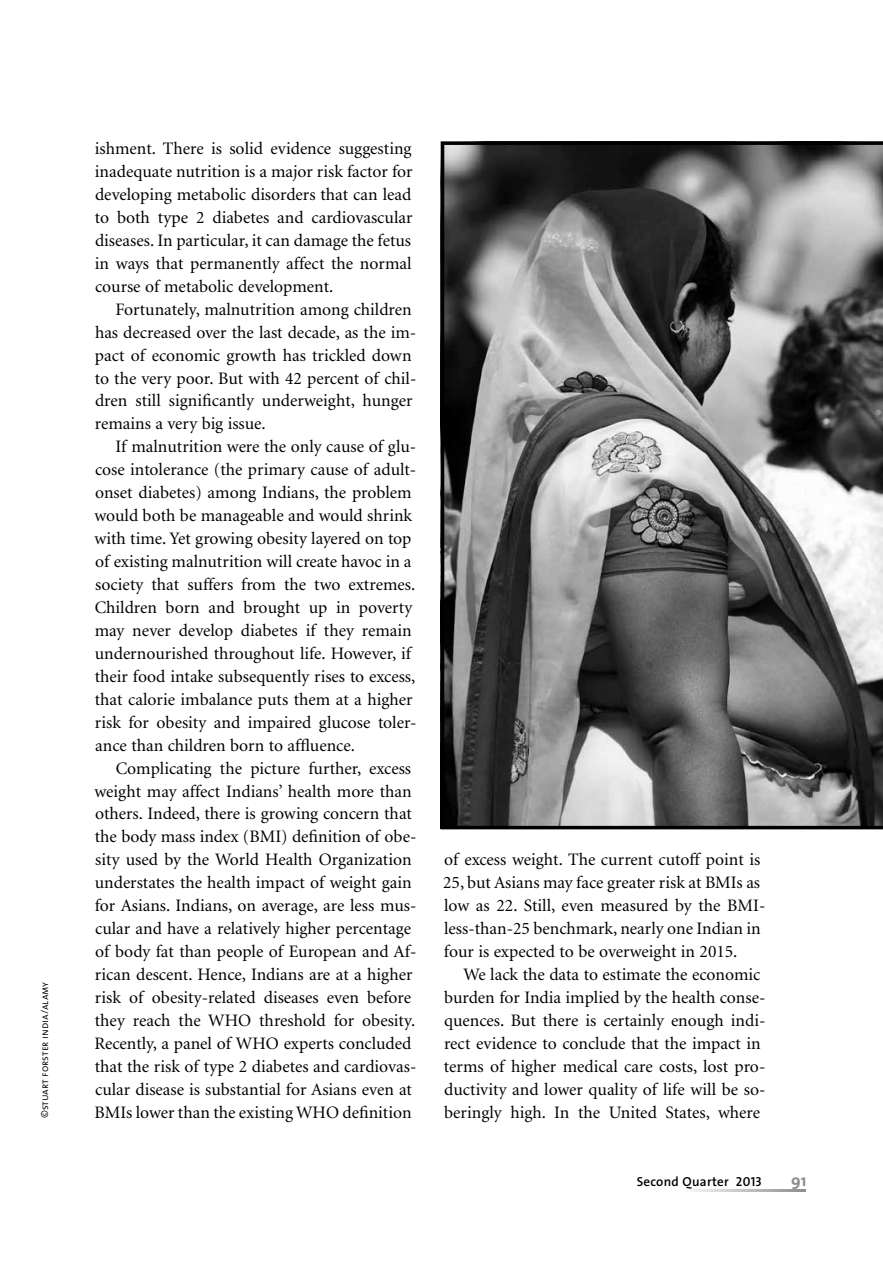
<style>
.page{position:relative;width:883px;height:1261px;background:#fff}
.page>*{position:absolute;margin:0;border:0;box-sizing:border-box;transform-origin:0 0}
.t1{font:17.5px/22.9px "Minion";color:#000}
.t2{font:700 16.62px "The Sans";color:#8a8c8e}
.t3{font:600 13.12px "The Sans";letter-spacing:.02em;color:#000}
.t4{font:10.5px "The Sans Semi Light Caps";color:#000}
.s1{font-family:"The Sans Semi Bold Caps";font-weight:400}
</style>
<div class="page">
<svg style="left:690px;top:1189px;width:115px;height:2px"></svg>
<svg style="left:440px;top:141px;width:442px;height:688px"></svg>
<p class="t4" style="left:36px;top:1117px;width:138px;rotate:-90deg">©stuart forster india/alamy</p>
<p class="t1" style="left:95px;top:138px;width:319px;text-align:justify">ishment. There is solid evidence suggesting inadequate nutrition is a major risk factor for developing metabolic disorders that can lead to both type 2 diabetes and cardiovascular diseases. In particular, it can damage the fetus in ways that permanently affect the normal course of metabolic development.</p>
<p class="t1" style="left:95px;top:298px;width:323px;text-indent:21px">Fortunately, malnutrition among children has decreased over the last decade, as the im&shy;pact of economic growth has trickled down to the very poor. But with 42 percent of chil&shy;dren still significantly underweight, hunger remains a very big issue.</p>
<p class="t1" style="left:94px;top:436px;width:323px;text-indent:21px">If malnutrition were the only cause of glu&shy;cose intolerance (the primary cause of adult&shy;onset diabetes) among Indians, the problem would both be manageable and would shrink with time. Yet growing obesity layered on top of existing malnutrition will create havoc in a society that suffers from the two extremes.<br>Children born and brought up in poverty may never develop diabetes if they remain undernourished throughout life. However, if their food intake subsequently rises to excess, that calorie imbalance puts them at a higher risk for obesity and impaired glucose toler&shy;ance than children born to affluence.</p>
<p class="t1" style="left:94px;top:757px;width:323px;text-indent:21px">Complicating the picture further, excess weight may affect Indians’ health more than others. Indeed, there is growing concern that the body mass index (BMI) definition of obe&shy;sity used by the World Health Organization understates the health impact of weight gain for Asians. Indians, on average, are less mus&shy;cular and have a relatively higher percentage of body fat than people of European and Af&shy;rican descent. Hence, Indians are at a higher risk of obesity-related diseases even before they reach the WHO threshold for obesity.<br>Recently, a panel of WHO experts concluded that the risk of type 2 diabetes and cardiovas&shy;cular disease is substantial for Asians even at BMIs lower than the existing WHO definition</p>
<p class="t1" style="left:443px;top:848px;width:323px">of excess weight. The current cutoff point is 25, but Asians may face greater risk at BMIs as low as 22. Still, even measured by the BMI&shy;less-than-25 benchmark, nearly one Indian in four is expected to be overweight in 2015.</p>
<p class="t1" style="left:443px;top:963px;width:323px;text-indent:20px">We lack the data to estimate the economic burden for India implied by the health conse&shy;quences. But there is certainly enough indi&shy;rect evidence to conclude that the impact in terms of higher medical care costs, lost pro&shy;ductivity and lower quality of life will be so&shy;beringly high. In the United States, where</p>
<p class="t3" style="left:636px;top:1170px;width:127px">Second Quarter <span class="s1">2013</span></p>
<p class="t2" style="left:790px;top:1166px;width:17px">91</p>
</div>
